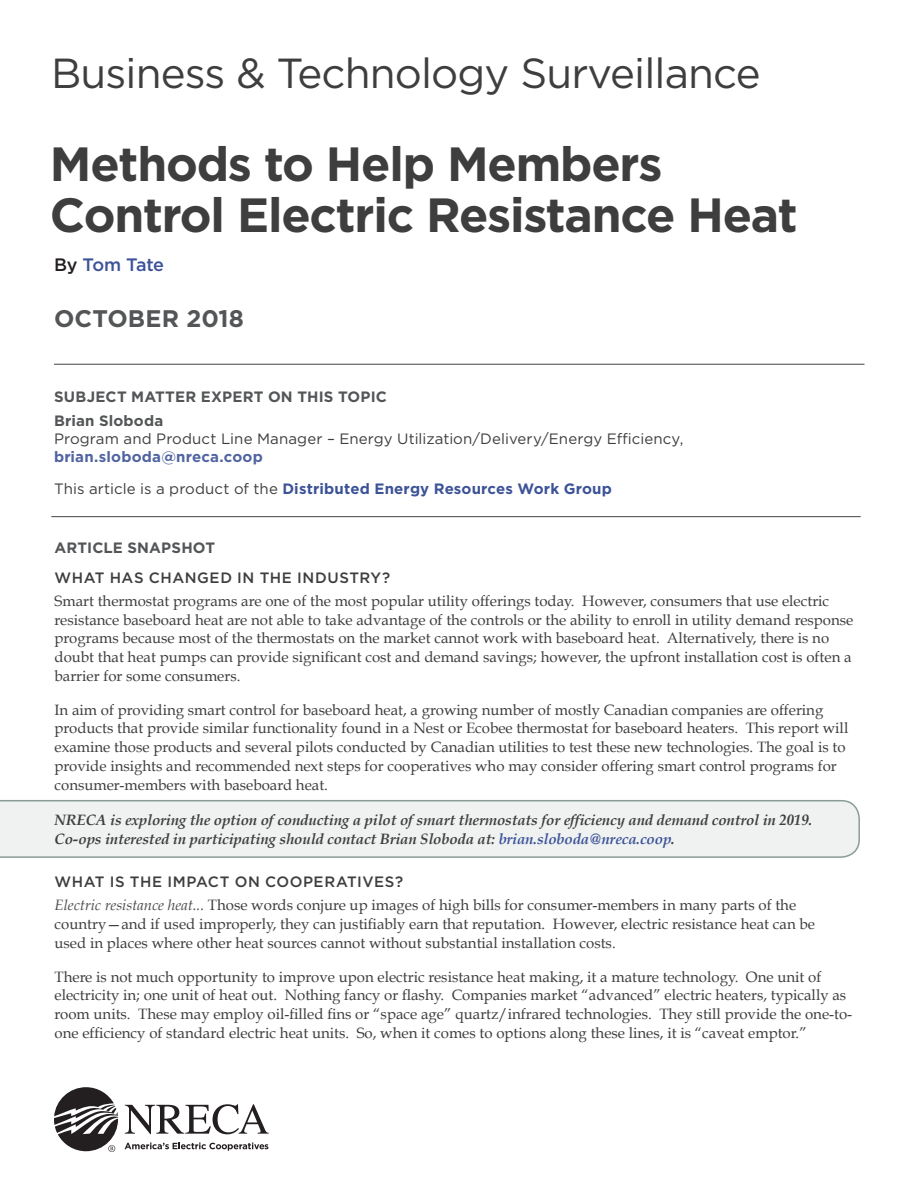
<style>
.page{position:relative;width:918px;height:1188px;background:#fff}
.page>*{position:absolute;margin:0;border:0;box-sizing:border-box;transform-origin:0 0}
.t1{font:700 48px/51px "Gotham";letter-spacing:-.025em;color:#3e3e3f}
.BTS_Header{font:42px "Gotham";letter-spacing:-.02em;color:#3e3e3f}
.Month_Year{font:700 24px "Gotham";letter-spacing:.005em;color:#545557}
.Cover_Page_Names{font:500 18px "Gotham";letter-spacing:-.02em;color:#3d5398}
.Body_Intro{font:15px/18.8px "Book Antiqua";color:#3e3e3f}
.Body_Intro-2{font:italic 700 15px/18.8px "Book Antiqua";letter-spacing:-.01em;color:#3e3e3f}
.Cover_Page_Names-2{font:15px/18px "Gotham";letter-spacing:.005em;color:#3e3e3f}
.Cover_Page_Names-3{font:700 15px "Gotham";letter-spacing:.01em;color:#3d5398}
.Header_Intro{font:500 15px "Gotham";letter-spacing:.035em;color:#3e3e3f}
.Smaller_Gotham_Mediu{font:700 15px "Gotham";letter-spacing:.015em;color:#545557}
.Smaller_Gotham_Bold{font:700 15px "Gotham";letter-spacing:.01em;color:#545557}
.s1{color:#231f20}
.s2{font-weight:700;color:#545557}
.s3{font-weight:700;color:#5164a2}
.s4{font-weight:400;color:#3e3e3f}
.s5{color:#3d5398}
.s6{font-style:italic;color:#4a4b4c}
</style>
<div class="page">
<svg style="left:0;top:800px;width:860px;height:58px"></svg>
<svg style="left:125px;top:1143px;width:143px;height:8px"></svg>
<svg style="left:125px;top:1104px;width:144px;height:30px"></svg>
<svg style="left:54px;top:1087px;width:64px;height:65px"></svg>
<hr style="left:54px;top:364px;width:810px;height:1px;background:#434343">
<hr style="left:52px;top:516px;width:808px;height:1px;background:#434343">
<p class="BTS_Header" style="left:51px;top:46px;width:711px">Business &amp; Technology Surveillance</p>
<p class="t1" style="left:50px;top:138px;width:749px">Methods to Help Members<br>Control Electric Resistance Heat</p>
<p class="Cover_Page_Names" style="left:54px;top:253px;width:112px"><span class="s1">By</span> Tom Tate</p>
<p class="Month_Year" style="left:54px;top:303px;width:191px">OCTOBER 2018</p>
<p class="Smaller_Gotham_Mediu" style="left:54px;top:387px;width:335px">SUBJECT MATTER EXPERT ON THIS TOPIC</p>
<p class="Cover_Page_Names-2" style="left:54px;top:412px;width:631px"><span class="s2">Brian Sloboda<br></span>Program and Product Line Manager – Energy Utilization/Delivery/Energy Efficiency, <span class="s3">brian.sloboda@nreca.coop</span></p>
<p class="Cover_Page_Names-3" style="left:54px;top:478px;width:560px"><span class="s4">This article is a product of the</span> Distributed Energy Resources Work Group</p>
<p class="Smaller_Gotham_Bold" style="left:55px;top:537px;width:162px">ARTICLE SNAPSHOT</p>
<p class="Header_Intro" style="left:55px;top:567px;width:337px">WHAT HAS CHANGED IN THE INDUSTRY?</p>
<p class="Body_Intro" style="left:55px;top:591px;width:800px">Smart thermostat programs are one of the most popular utility offerings today. However, consumers that use electric resistance baseboard heat are not able to take advantage of the controls or the ability to enroll in utility demand response programs because most of the thermostats on the market cannot work with baseboard heat. Alternatively, there is no doubt that heat pumps can provide significant cost and demand savings; however, the upfront installation cost is often a barrier for some consumers.</p>
<p class="Body_Intro" style="left:55px;top:700px;width:795px">In aim of providing smart control for baseboard heat, a growing number of mostly Canadian companies are offering products that provide similar functionality found in a Nest or Ecobee thermostat for baseboard heaters. This report will examine those products and several pilots conducted by Canadian utilities to test these new technologies. The goal is to provide insights and recommended next steps for cooperatives who may consider offering smart control programs for consumer-members with baseboard heat.</p>
<p class="Body_Intro-2" style="left:55px;top:811px;width:759px">NRECA is exploring the option of conducting a pilot of smart thermostats for efficiency and demand control in 2019.<br>Co-ops interested in participating should contact Brian Sloboda at: <span class="s5">brian.sloboda@nreca.coop</span>.</p>
<p class="Header_Intro" style="left:55px;top:872px;width:350px">WHAT IS THE IMPACT ON COOPERATIVES?</p>
<p class="Body_Intro" style="left:55px;top:896px;width:762px"><span class="s6">Electric resistance heat...</span> Those words conjure up images of high bills for consumer-members in many parts of the country—and if used improperly, they can justifiably earn that reputation. However, electric resistance heat can be used in places where other heat sources cannot without substantial installation costs.</p>
<p class="Body_Intro" style="left:55px;top:967px;width:799px">There is not much opportunity to improve upon electric resistance heat making, it a mature technology. One unit of electricity in; one unit of heat out. Nothing fancy or flashy. Companies market “advanced” electric heaters, typically as room units. These may employ oil-filled fins or “space age” quartz/infrared technologies. They still provide the one-to&shy;one efficiency of standard electric heat units. So, when it comes to options along these lines, it is “caveat emptor.”</p>
</div>
